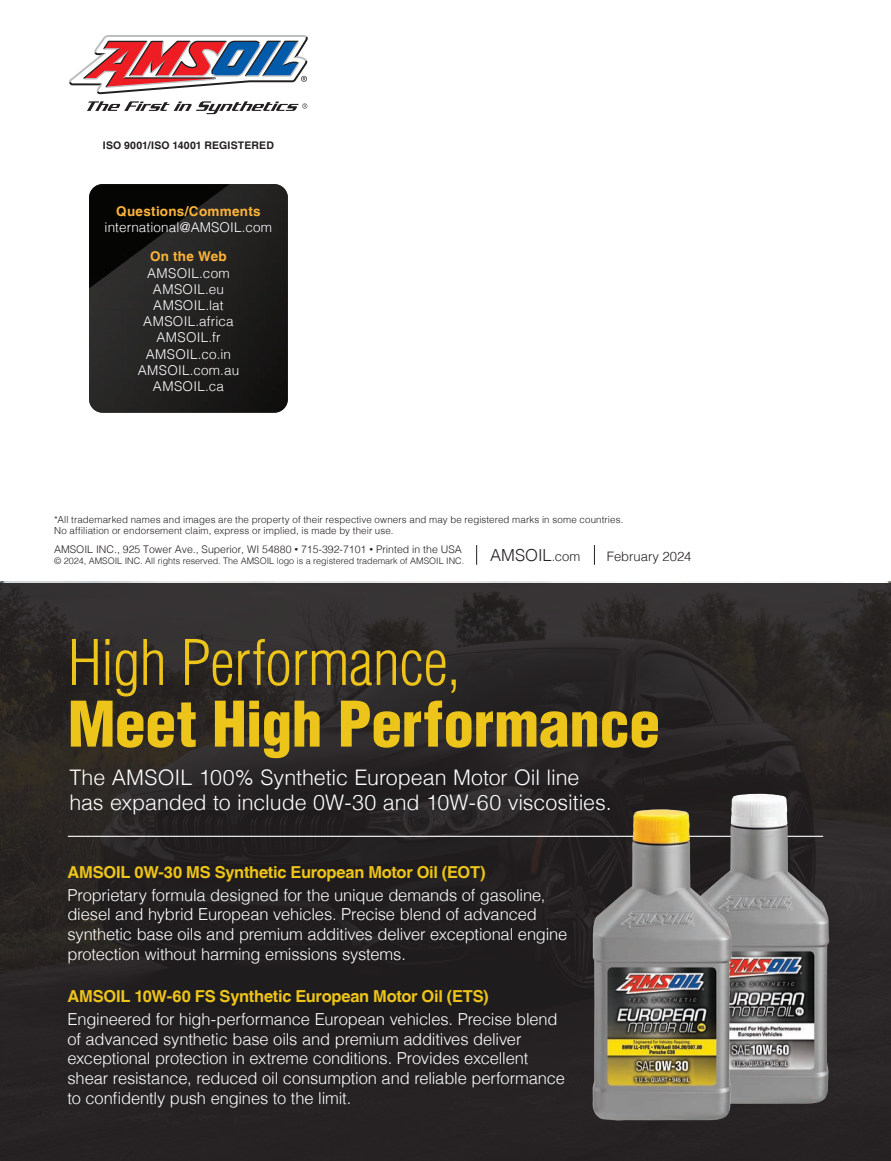
<style>
.page{position:relative;width:891px;height:1161px;background:#fff}
.page>*{position:absolute;margin:0;border:0;box-sizing:border-box;transform-origin:0 0}
.t1{font:900 condensed 61.35px "Helvetica LT";letter-spacing:-.005em;color:#edc419}
.t2{font:300 condensed 61.35px "Helvetica LT";letter-spacing:-.005em;color:#edc419}
.GrayType{font:300 21.45px/25.8px "Helvetica LT";letter-spacing:-.005em;color:#fff}
.t3{font:300 16.65px "Helvetica LT";color:#231f20}
.t4{font:300 16.5px/19.8px "Helvetica LT";letter-spacing:-.01em;color:#fff}
.BlueSubhead{font:700 16.5px "Helvetica LT";letter-spacing:-.015em;color:#edc419}
.t5{font:300 13.5px/16.2px "Helvetica LT";letter-spacing:.015em;color:#fff;text-align:center}
.t6{font:300 13.05px "Helvetica LT";color:#231f20}
.t7{font:300 10.5px "Helvetica LT";color:#231f20}
.Details{font:700 10.5px "Helvetica LT";letter-spacing:.01em;color:#231f20}
.Disclaimer{font:300 9.75px/10.5px "Helvetica LT";letter-spacing:.015em;color:#231f20}
.t8{font:300 9px "Helvetica LT";color:#231f20}
.s1{font-weight:700;color:#fcb439}
.s2{font-size:7.5px}
.s3{font-size:13.05px}
</style>
<div class="page">
<svg style="left:476px;top:545px;width:1px;height:20px"></svg>
<svg style="left:594px;top:545px;width:1px;height:20px"></svg>
<svg style="left:69px;top:35px;width:239px;height:59px"></svg>
<svg style="left:87px;top:101px;width:220px;height:13px"></svg>
<img style="left:89px;top:184px;width:199px;height:229px">
<div style="left:0;top:583px;width:891px;height:578px;background:#231f20"></div>
<hr style="left:68px;top:836px;width:755px;height:1px;background:#fff">
<img style="left:731px;top:794px;width:99px;height:310px">
<img style="left:583px;top:801px;width:157px;height:320px">
<p class="Details" style="left:103px;top:139px;width:173px">ISO 9001/ISO 14001 REGISTERED</p>
<p class="t5" style="left:105px;top:202px;width:169px"><span class="s1">Questions/Comments </span>international@AMSOIL.com</p>
<p class="t5" style="left:138px;top:248px;width:103px"><span class="s1">On the Web<br></span>AMSOIL.com<br>AMSOIL.eu<br>AMSOIL.lat<br>AMSOIL.africa<br>AMSOIL.fr<br>AMSOIL.co.in<br>AMSOIL.com.au<br>AMSOIL.ca</p>
<p class="Disclaimer" style="left:54px;top:515px;width:571px">*All trademarked names and images are the property of their respective owners and may be registered marks in some countries.<br>No affiliation or endorsement claim, express or implied, is made by their use.</p>
<p class="t7" style="left:54px;top:543px;width:409px">AMSOIL INC., 925 Tower Ave., Superior, WI 54880 <span class="s2">•</span> 715-392-7101 <span class="s2">•</span> Printed in the USA</p>
<p class="t8" style="left:54px;top:555px;width:412px">© 2024, AMSOIL INC. All rights reserved. The AMSOIL logo is a registered trademark of AMSOIL INC.</p>
<p class="t3" style="left:490px;top:545px;width:92px">AMSOIL<span class="s3">.com</span></p>
<p class="t6" style="left:607px;top:548px;width:86px">February 2024</p>
<p class="t2" style="left:68px;top:624px;width:394px">High Performance,</p>
<p class="t1" style="left:68px;top:685px;width:594px">Meet High Performance</p>
<p class="GrayType" style="left:69px;top:764px;width:544px">The AMSOIL 100% Synthetic European Motor Oil line has expanded to include 0W-30 and 10W-60 viscosities.</p>
<p class="BlueSubhead" style="left:68px;top:862px;width:420px">AMSOIL 0W-30 MS Synthetic European Motor Oil (EOT)</p>
<p class="t4" style="left:68px;top:885px;width:501px">Proprietary formula designed for the unique demands of gasoline, diesel and hybrid European vehicles. Precise blend of advanced synthetic base oils and premium additives deliver exceptional engine protection without harming emissions systems.</p>
<p class="BlueSubhead" style="left:68px;top:986px;width:423px">AMSOIL 10W-60 FS Synthetic European Motor Oil (ETS)</p>
<p class="t4" style="left:68px;top:1009px;width:499px">Engineered for high-performance European vehicles. Precise blend of advanced synthetic base oils and premium additives deliver exceptional protection in extreme conditions. Provides excellent shear resistance, reduced oil consumption and reliable performance to confidently push engines to the limit.</p>
</div>
